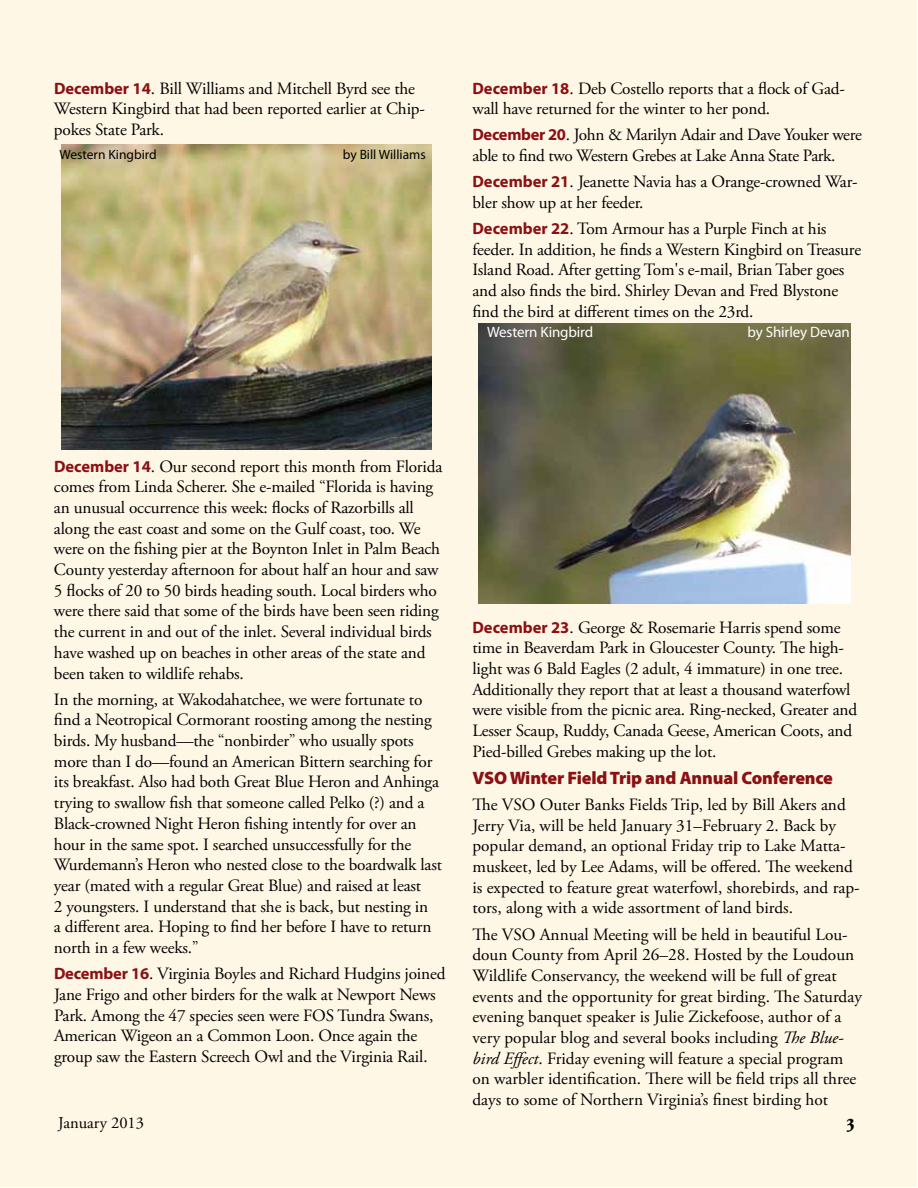
<style>
.page{position:relative;width:918px;height:1188px;background:#fff}
.page>*{position:absolute;margin:0;border:0;box-sizing:border-box;transform-origin:0 0}
.t1{font:700 21px "Adobe Garamond Pro";color:#000}
.t2{font:900 18px "Myriad Pro";letter-spacing:-.01em;color:#8b1013}
.t3{font:17.25px/20.7px "Adobe Garamond Pro";letter-spacing:-.01em;color:#000}
.t4{font:16.5px "Adobe Garamond Pro";color:#000}
.t5{font:15px "Myriad Pro";letter-spacing:-.01em;color:#fff}
.t6{font:13.5px "Myriad Pro";color:#000}
.s1{font-family:"Myriad Pro";font-weight:700;font-size:16.5px;color:#8b1013}
.s2{font-style:italic}
</style>
<div class="page">
<div style="left:1px;top:1px;width:916px;height:1186px;background:#fff7e5"></div>
<img style="left:62px;top:145px;width:370px;height:304px">
<img style="left:478px;top:324px;width:372px;height:279px">
<p class="t3" style="left:54px;top:78px;width:373px"><span class="s1">December 14</span>. Bill Williams and Mitchell Byrd see the<br>Western Kingbird that had been reported earlier at Chip&shy;pokes State Park.</p>
<p class="t6" style="left:59px;top:146px;width:99px">Western Kingbird</p>
<p class="t6" style="left:343px;top:146px;width:85px">by Bill Williams</p>
<p class="t3" style="left:472px;top:78px;width:374px"><span class="s1">December 18</span>. Deb Costello reports that a flock of Gad&shy;wall have returned for the winter to her pond.</p>
<p class="t3" style="left:472px;top:125px;width:391px"><span class="s1">December 20</span>. John &amp; Marilyn Adair and Dave Youker were able to find two Western Grebes at Lake Anna State Park.</p>
<p class="t3" style="left:472px;top:172px;width:387px"><span class="s1">December 21</span>. Jeanette Navia has a Orange-crowned War&shy;bler show up at her feeder.</p>
<p class="t3" style="left:472px;top:219px;width:390px"><span class="s1">December 22</span>. Tom Armour has a Purple Finch at his feeder. In addition, he finds a Western Kingbird on Treasure Island Road. After getting Tom's e-mail, Brian Taber goes and also finds the bird. Shirley Devan and Fred Blystone find the bird at different times on the 23rd.</p>
<p class="t5" style="left:487px;top:323px;width:108px">Western Kingbird</p>
<p class="t5" style="left:748px;top:323px;width:104px">by Shirley Devan</p>
<p class="t3" style="left:54px;top:456px;width:390px"><span class="s1">December 14</span>. Our second report this month from Florida comes from Linda Scherer. She e-mailed “Florida is having an unusual occurrence this week: flocks of Razorbills all along the east coast and some on the Gulf coast, too. We were on the fishing pier at the Boynton Inlet in Palm Beach County yesterday afternoon for about half an hour and saw 5 flocks of 20 to 50 birds heading south. Local birders who were there said that some of the birds have been seen riding the current in and out of the inlet. Several individual birds have washed up on beaches in other areas of the state and been taken to wildlife rehabs.</p>
<p class="t3" style="left:54px;top:689px;width:390px">In the morning, at Wakodahatchee, we were fortunate to find a Neotropical Cormorant roosting among the nesting birds. My husband—the “nonbirder” who usually spots more than I do—found an American Bittern searching for its breakfast. Also had both Great Blue Heron and Anhinga trying to swallow fish that someone called Pelko (?) and a Black-crowned Night Heron fishing intently for over an hour in the same spot. I searched unsuccessfully for the Wurdemann’s Heron who nested close to the boardwalk last year (mated with a regular Great Blue) and raised at least<br>2 youngsters. I understand that she is back, but nesting in<br>a different area. Hoping to find her before I have to return north in a few weeks.”</p>
<p class="t3" style="left:54px;top:964px;width:393px"><span class="s1">December 16</span>. Virginia Boyles and Richard Hudgins joined Jane Frigo and other birders for the walk at Newport News Park. Among the 47 species seen were FOS Tundra Swans, American Wigeon an a Common Loon. Once again the group saw the Eastern Screech Owl and the Virginia Rail.</p>
<p class="t3" style="left:472px;top:617px;width:386px"><span class="s1">December 23</span>. George &amp; Rosemarie Harris spend some time in Beaverdam Park in Gloucester County. The high&shy;light was 6 Bald Eagles (2 adult, 4 immature) in one tree.<br>Additionally they report that at least a thousand waterfowl were visible from the picnic area. Ring-necked, Greater and Lesser Scaup, Ruddy, Canada Geese, American Coots, and Pied-billed Grebes making up the lot.</p>
<p class="t2" style="left:472px;top:766px;width:362px">VSO Winter Field Trip and Annual Conference</p>
<p class="t3" style="left:472px;top:795px;width:389px">The VSO Outer Banks Fields Trip, led by Bill Akers and Jerry Via, will be held January 31–February 2. Back by popular demand, an optional Friday trip to Lake Matta&shy;muskeet, led by Lee Adams, will be offered. The weekend is expected to feature great waterfowl, shorebirds, and rap&shy;tors, along with a wide assortment of land birds.</p>
<p class="t3" style="left:472px;top:924px;width:391px">The VSO Annual Meeting will be held in beautiful Lou&shy;doun County from April 26–28. Hosted by the Loudoun Wildlife Conservancy, the weekend will be full of great events and the opportunity for great birding. The Saturday evening banquet speaker is Julie Zickefoose, author of a very popular blog and several books including <span class="s2">The Blue&shy;bird Effect</span>. Friday evening will feature a special program on warbler identification. There will be field trips all three days to some of Northern Virginia’s finest birding hot</p>
<p class="t4" style="left:58px;top:1112px;width:87px">January 2013</p>
<p class="t1" style="left:846px;top:1109px;width:10px">3</p>
<p class="t1" style="left:840px;top:1121px;width:12px">3</p>
</div>
